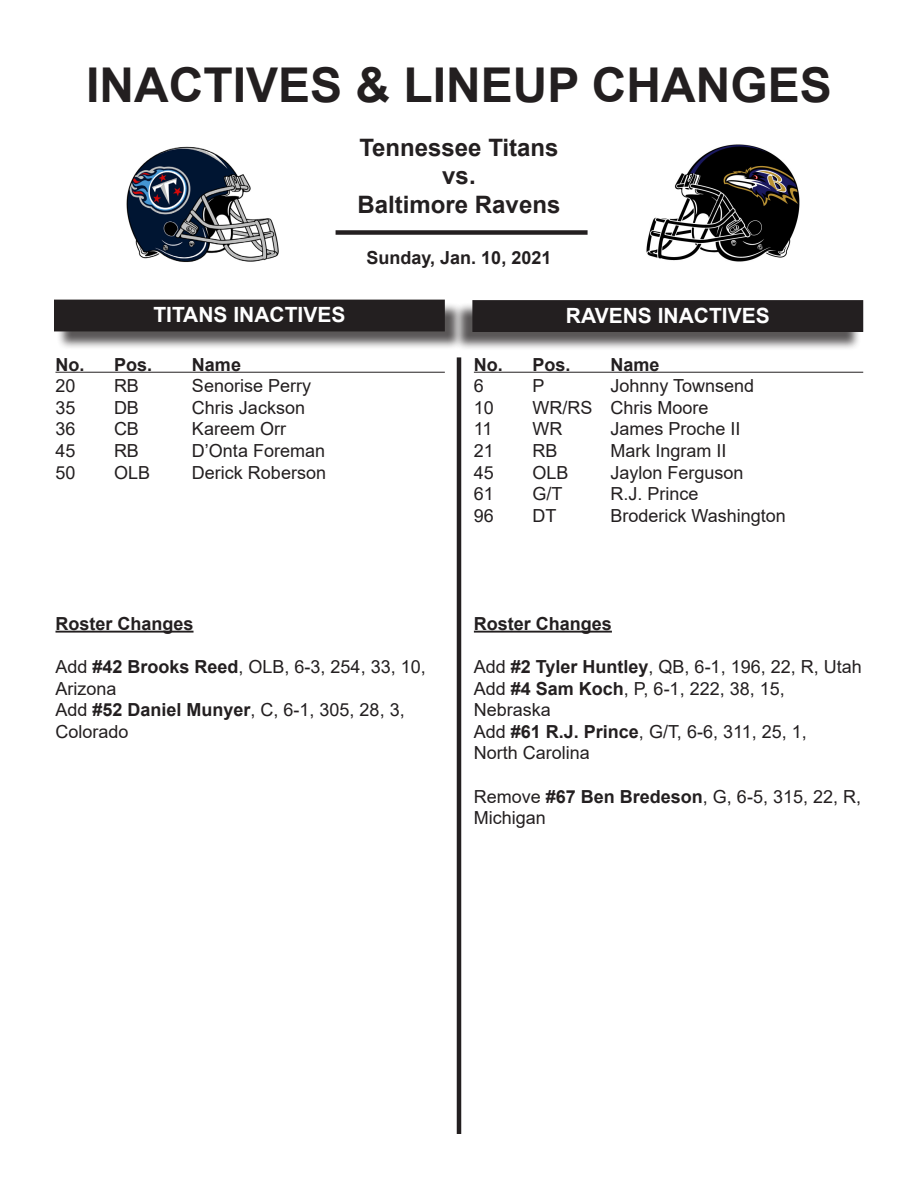
<style>
.page{position:relative;width:918px;height:1188px;background:#fff}
.page>*{position:absolute;margin:0;border:0;box-sizing:border-box;transform-origin:0 0}
.t1{font:700 48px "Arial";color:#231f20}
.t2{font:700 24px "Arial";color:#231f20}
.t3{font:700 21px "Arial";color:#fff}
.t4{font:18px/21.6px "Arial";color:#231f20}
.t5{font:700 18px "Arial";color:#231f20}
.s1{font-weight:700}
</style>
<div class="page">
<img style="left:126px;top:146px;width:153px;height:116px">
<div style="left:336px;top:230px;width:252px;height:5px;background:#231f20"></div>
<hr style="left:56px;top:372px;width:389px;height:1px;background:#231f20">
<hr style="left:56px;top:631px;width:138px;height:2px;background:#231f20">
<hr style="left:474px;top:372px;width:389px;height:1px;background:#231f20">
<hr style="left:474px;top:631px;width:138px;height:2px;background:#231f20">
<hr style="left:457px;top:357px;width:4px;height:777px;background:#231f20">
<div style="left:56px;top:302px;width:407px;height:48px;background:#231f20;opacity:.75"></div>
<div style="left:55px;top:300px;width:389px;height:31px;background:#231f20"></div>
<div style="left:454px;top:302px;width:407px;height:48px;background:#231f20;opacity:.75"></div>
<div style="left:473px;top:301px;width:389px;height:30px;background:#231f20"></div>
<div style="left:472px;top:300px;width:391px;height:32px;border:2px solid #231f20"></div>
<img style="left:646px;top:144px;width:154px;height:118px">
<p class="t1" style="left:86px;top:51px;width:747px">INACTIVES &amp; LINEUP CHANGES</p>
<p class="t2" style="left:359px;top:130px;width:201px">Tennessee Titans</p>
<p class="t2" style="left:442px;top:159px;width:35px">vs.</p>
<p class="t2" style="left:358px;top:188px;width:204px">Baltimore Ravens</p>
<p class="t5" style="left:367px;top:245px;width:186px">Sunday, Jan. 10, 2021</p>
<p class="t3" style="left:153px;top:300px;width:194px">TITANS INACTIVES</p>
<p class="t3" style="left:566px;top:301px;width:205px">RAVENS INACTIVES</p>
<p class="t5" style="left:56px;top:352px;width:98px">No. Pos.</p>
<p class="t5" style="left:192px;top:352px;width:51px">Name</p>
<p class="t4" style="left:56px;top:375px;width:22px">20</p>
<p class="t4" style="left:114px;top:375px;width:27px">RB</p>
<p class="t4" style="left:192px;top:375px;width:121px">Senorise Perry</p>
<p class="t4" style="left:56px;top:396px;width:22px">35</p>
<p class="t4" style="left:114px;top:396px;width:27px">DB</p>
<p class="t4" style="left:192px;top:396px;width:115px">Chris Jackson</p>
<p class="t4" style="left:56px;top:418px;width:22px">36</p>
<p class="t4" style="left:114px;top:418px;width:27px">CB</p>
<p class="t4" style="left:192px;top:418px;width:96px">Kareem Orr</p>
<p class="t4" style="left:56px;top:440px;width:22px">45</p>
<p class="t4" style="left:114px;top:440px;width:27px">RB</p>
<p class="t4" style="left:192px;top:440px;width:135px">D’Onta Foreman</p>
<p class="t4" style="left:56px;top:461px;width:22px">50</p>
<p class="t4" style="left:114px;top:461px;width:38px">OLB</p>
<p class="t4" style="left:192px;top:461px;width:136px">Derick Roberson</p>
<p class="t5" style="left:56px;top:611px;width:140px">Roster Changes</p>
<p class="t4" style="left:56px;top:656px;width:372px">Add <span class="s1">#42 Brooks Reed</span>, OLB, 6-3, 254, 33, 10,<br>Arizona</p>
<p class="t4" style="left:56px;top:699px;width:351px">Add <span class="s1">#52 Daniel Munyer</span>, C, 6-1, 305, 28, 3,<br>Colorado</p>
<p class="t5" style="left:474px;top:352px;width:98px">No. Pos.</p>
<p class="t5" style="left:610px;top:352px;width:51px">Name</p>
<p class="t4" style="left:474px;top:375px;width:12px">6</p>
<p class="t4" style="left:532px;top:375px;width:14px">P</p>
<p class="t4" style="left:610px;top:375px;width:145px">Johnny Townsend</p>
<p class="t4" style="left:474px;top:396px;width:22px">10</p>
<p class="t4" style="left:532px;top:396px;width:178px">WR/RS Chris Moore</p>
<p class="t4" style="left:474px;top:418px;width:20px">11</p>
<p class="t4" style="left:532px;top:418px;width:31px">WR</p>
<p class="t4" style="left:610px;top:418px;width:132px">James Proche II</p>
<p class="t4" style="left:474px;top:440px;width:22px">21</p>
<p class="t4" style="left:532px;top:440px;width:27px">RB</p>
<p class="t4" style="left:610px;top:440px;width:118px">Mark Ingram II</p>
<p class="t4" style="left:474px;top:461px;width:22px">45</p>
<p class="t4" style="left:532px;top:461px;width:38px">OLB</p>
<p class="t4" style="left:610px;top:461px;width:135px">Jaylon Ferguson</p>
<p class="t4" style="left:474px;top:483px;width:22px">61</p>
<p class="t4" style="left:532px;top:483px;width:32px">G/T</p>
<p class="t4" style="left:610px;top:483px;width:90px">R.J. Prince</p>
<p class="t4" style="left:474px;top:504px;width:22px">96</p>
<p class="t4" style="left:532px;top:504px;width:25px">DT</p>
<p class="t4" style="left:610px;top:504px;width:177px">Broderick Washington</p>
<p class="t5" style="left:474px;top:611px;width:140px">Roster Changes</p>
<p class="t4" style="left:474px;top:656px;width:389px">Add <span class="s1">#2 Tyler Huntley</span>, QB, 6-1, 196, 22, R, Utah</p>
<p class="t4" style="left:474px;top:677px;width:312px">Add <span class="s1">#4 Sam Koch</span>, P, 6-1, 222, 38, 15,<br>Nebraska</p>
<p class="t4" style="left:474px;top:720px;width:334px">Add <span class="s1">#61 R.J. Prince</span>, G/T, 6-6, 311, 25, 1,<br>North Carolina</p>
<p class="t4" style="left:474px;top:785px;width:389px">Remove <span class="s1">#67 Ben Bredeson</span>, G, 6-5, 315, 22, R,<br>Michigan</p>
</div>
